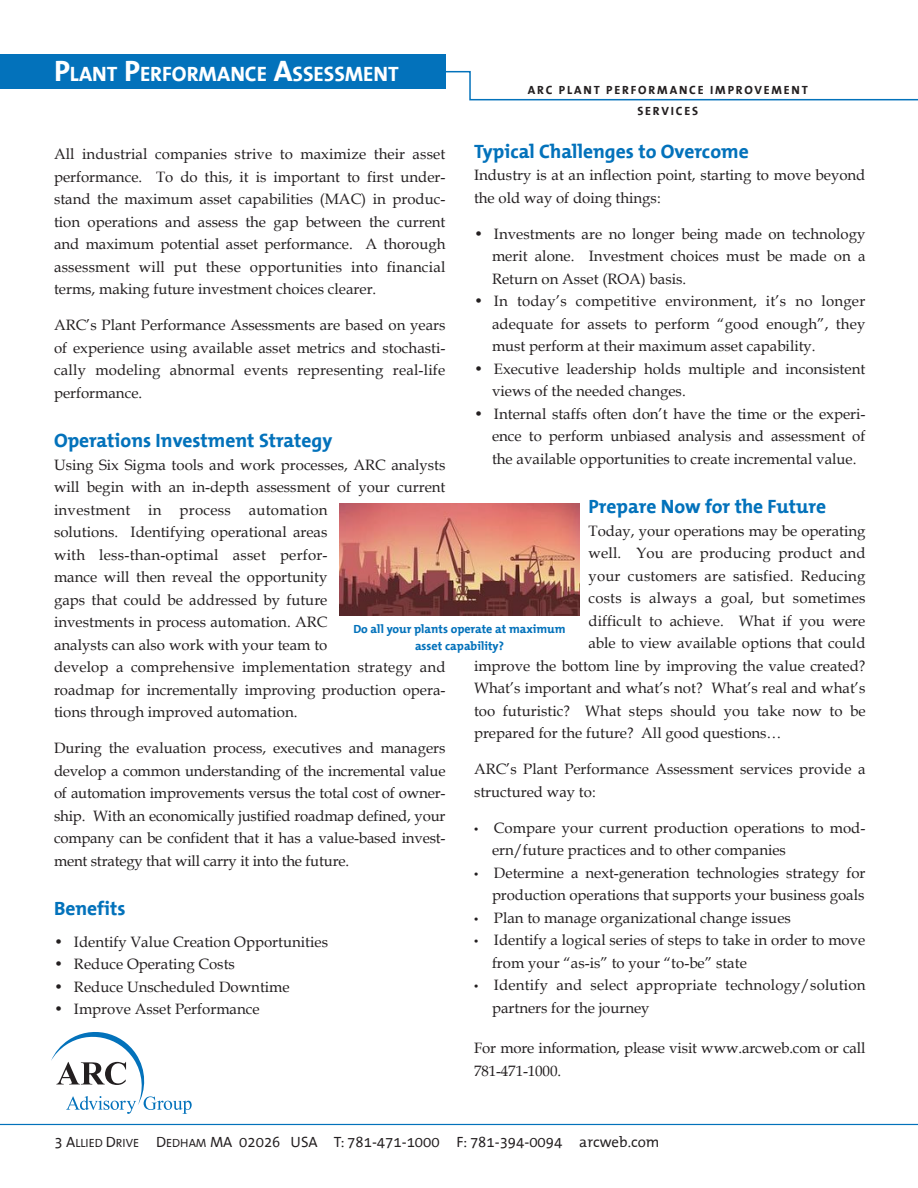
<style>
.page{position:relative;width:918px;height:1188px;background:#fff}
.page>*{position:absolute;margin:0;border:0;box-sizing:border-box;transform-origin:0 0}
.t1{font:700 21px "The Mix Office";color:#fff}
.t2{font:700 19.5px "The Mix Office";color:#0372bb}
.t3{font:15px/22.5px "Book Antiqua";color:#231f20}
.t4{font:15px "The Mix Office";color:#231f20}
.t5{font:700 12px/16.5px "The Mix Office";color:#0372bb;text-align:center}
.t6{font:700 12px/21px "The Mix Office";letter-spacing:.155em;color:#231f20;text-align:center}
.s1{font-size:30px}
.s2{font-family:"Myriad Pro"}
.s3{font-size:12px}
</style>
<div class="page">
<svg style="left:446px;top:70px;width:472px;height:31px"></svg>
<div style="left:0;top:54px;width:446px;height:35px;background:#0372bb"></div>
<hr style="left:0;top:1124px;width:918px;height:1px;background:#0372bb">
<svg style="left:51px;top:1032px;width:141px;height:82px"></svg>
<img style="left:340px;top:503px;width:240px;height:112px">
<h1 class="t1" style="left:54px;top:62px;width:346px"><span class="s1">P</span>LANT <span class="s1">P</span>ERFORMANCE <span class="s1">A</span>SSESSMENT</h1>
<p class="t6" style="left:528px;top:80px;width:282px">ARC PLANT PERFORMANCE IMPROVEMENT<br>SERVICES</p>
<h2 class="t2" style="left:474px;top:141px;width:276px">Typical Challenges to Overcome</h2>
<p class="t3" style="left:474px;top:164px;width:393px">Industry is at an inflection point, starting to move beyond the old way of doing things:</p>
<p class="t3" style="left:492px;top:222px;width:375px;text-align:justify;text-indent:-18px">• Investments are no longer being made on technology merit alone. Investment choices must be made on a Return on Asset (ROA) basis.</p>
<p class="t3" style="left:492px;top:290px;width:375px;text-align:justify;text-indent:-18px">• In today’s competitive environment, it’s no longer adequate for assets to perform “good enough”, they must perform at their maximum asset capability.</p>
<p class="t3" style="left:492px;top:357px;width:375px;text-indent:-18px">• Executive leadership holds multiple and inconsistent views of the needed changes.</p>
<p class="t3" style="left:492px;top:402px;width:375px;text-align:justify;text-indent:-18px">• Internal staffs often don’t have the time or the experi&shy;ence to perform unbiased analysis and assessment of the available opportunities to create incremental value.</p>
<h2 class="t2" style="left:588px;top:497px;width:239px">Prepare Now for the Future</h2>
<p class="t3" style="left:588px;top:519px;width:279px">Today, your operations may be operating</p>
<p class="t3" style="left:588px;top:542px;width:279px">well. You are producing product and</p>
<p class="t3" style="left:588px;top:564px;width:279px">your customers are satisfied. Reducing</p>
<p class="t3" style="left:588px;top:587px;width:278px">costs is always a goal, but sometimes</p>
<p class="t3" style="left:588px;top:609px;width:278px">difficult to achieve. What if you were</p>
<p class="t3" style="left:588px;top:632px;width:279px">able to view available options that could</p>
<p class="t3" style="left:474px;top:654px;width:393px">improve the bottom line by improving the value created?</p>
<p class="t3" style="left:474px;top:677px;width:393px">What’s important and what’s not? What’s real and what’s</p>
<p class="t3" style="left:474px;top:699px;width:393px">too futuristic? What steps should you take now to be</p>
<p class="t3" style="left:474px;top:722px;width:309px">prepared for the future? All good questions…</p>
<p class="t3" style="left:474px;top:758px;width:393px">ARC’s Plant Performance Assessment services provide a structured way to:</p>
<p class="t3" style="left:492px;top:816px;width:375px;text-indent:-18px"><span class="s2">•</span> Compare your current production operations to mod&shy;ern/future practices and to other companies</p>
<p class="t3" style="left:474px;top:861px;width:393px;text-align:right"><span class="s2">•</span> Determine a next-generation technologies strategy for production operations that supports your business goals</p>
<p class="t3" style="left:474px;top:906px;width:318px"><span class="s2">•</span> Plan to manage organizational change issues</p>
<p class="t3" style="left:492px;top:929px;width:375px;text-indent:-18px"><span class="s2">•</span> Identify a logical series of steps to take in order to move from your “as-is” to your “to-be” state</p>
<p class="t3" style="left:492px;top:974px;width:375px;text-indent:-18px"><span class="s2">•</span> Identify and select appropriate technology/solution partners for the journey</p>
<p class="t3" style="left:474px;top:1037px;width:393px">For more information, please visit www.arcweb.com or call<br>781-471-1000.</p>
<p class="t3" style="left:54px;top:143px;width:393px;text-align:justify">All industrial companies strive to maximize their asset performance. To do this, it is important to first under&shy;stand the maximum asset capabilities (MAC) in produc&shy;tion operations and assess the gap between the current and maximum potential asset performance. A thorough assessment will put these opportunities into financial terms, making future investment choices clearer.</p>
<p class="t3" style="left:54px;top:314px;width:393px;text-align:justify">ARC’s Plant Performance Assessments are based on years of experience using available asset metrics and stochasti&shy;cally modeling abnormal events representing real-life performance.</p>
<h2 class="t2" style="left:54px;top:430px;width:280px">Operations Investment Strategy</h2>
<p class="t3" style="left:54px;top:453px;width:393px">Using Six Sigma tools and work processes, ARC analysts will begin with an in-depth assessment of your current investment in process automation<br>solutions. Identifying operational areas<br>with less-than-optimal asset perfor-<br>mance will then reveal the opportunity<br>gaps that could be addressed by future<br>investments in process automation. ARC<br>analysts can also work with your team to<br>develop a comprehensive implementation strategy and roadmap for incrementally improving production opera&shy;tions through improved automation.</p>
<p class="t3" style="left:54px;top:737px;width:393px;text-align:justify">During the evaluation process, executives and managers develop a common understanding of the incremental value of automation improvements versus the total cost of owner&shy;ship. With an economically justified roadmap defined, your company can be confident that it has a value-based invest&shy;ment strategy that will carry it into the future.</p>
<h2 class="t2" style="left:54px;top:898px;width:73px">Benefits</h2>
<p class="t3" style="left:54px;top:930px;width:276px">• Identify Value Creation Opportunities</p>
<p class="t3" style="left:54px;top:953px;width:182px">• Reduce Operating Costs</p>
<p class="t3" style="left:54px;top:975px;width:237px">• Reduce Unscheduled Downtime</p>
<p class="t3" style="left:54px;top:998px;width:207px">• Improve Asset Performance</p>
<p class="t5" style="left:353px;top:621px;width:214px">Do all your plants operate at maximum asset capability?</p>
<p class="t4" style="left:55px;top:1134px;width:606px">3 A<span class="s3">LLIED</span> D<span class="s3">RIVE</span> D<span class="s3">EDHAM</span> MA 02026 USA T: 781-471-1000 F: 781-394-0094 arcweb.com</p>
</div>
